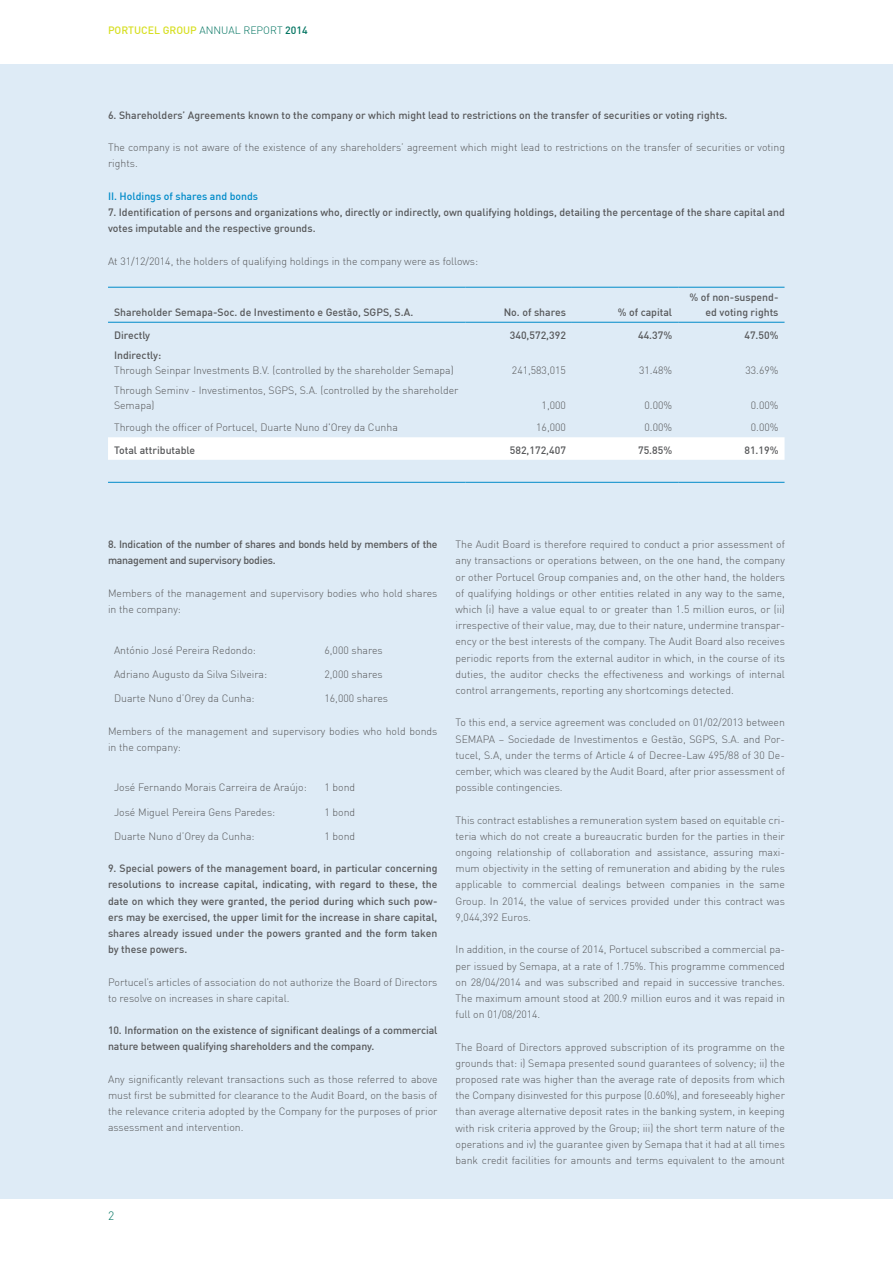
<style>
.page{position:relative;width:893px;height:1263px;background:#fff}
.page>*{position:absolute;margin:0;border:0;box-sizing:border-box;transform-origin:0 0}
.t1{font:300 12px "DIN Pro";color:#007360}
.t2{font:300 10.5px/16.2px "DIN Pro";color:#58595b;text-align:justify}
.t3{font:500 10.5px/16.2px "DIN Pro";color:#58595b}
.t4{font:500 10.5px/16.2px "DIN Pro";letter-spacing:-.025em;color:#58595b}
.t5{font:500 10.5px "DIN Pro";color:#d7df23}
.t6{font:500 10.5px "DIN Pro";color:#008bc9}
.s1{font-weight:300;color:#007360}
.s2{color:#007360}
</style>
<div class="page">
<div style="left:0;top:65px;width:893px;height:1134px;background:#deebf6"></div>
<div style="left:108px;top:437px;width:676px;height:23px;background:#fff"></div>
<hr style="left:108px;top:287px;width:358px;height:1px;background:#008bc9">
<hr style="left:466px;top:287px;width:106px;height:1px;background:#008bc9">
<hr style="left:572px;top:287px;width:106px;height:1px;background:#008bc9">
<hr style="left:678px;top:287px;width:106px;height:1px;background:#008bc9">
<hr style="left:108px;top:322px;width:358px;height:1px;background:#008bc9">
<hr style="left:466px;top:322px;width:106px;height:1px;background:#008bc9">
<hr style="left:572px;top:322px;width:106px;height:1px;background:#008bc9">
<hr style="left:678px;top:322px;width:106px;height:1px;background:#008bc9">
<hr style="left:108px;top:482px;width:358px;height:1px;background:#008bc9">
<hr style="left:466px;top:482px;width:106px;height:1px;background:#008bc9">
<hr style="left:572px;top:482px;width:106px;height:1px;background:#008bc9">
<hr style="left:678px;top:482px;width:106px;height:1px;background:#008bc9">
<p class="t5" style="left:108px;top:24px;width:201px">PORTUCEL GROUP <span class="s1">ANNUAL REPORT</span> <span class="s2">2014</span></p>
<p class="t3" style="left:108px;top:107px;width:621px">6. Shareholders’ Agreements known to the company or which might lead to restrictions on the transfer of securities or voting rights.</p>
<p class="t2" style="left:108px;top:139px;width:679px">The company is not aware of the existence of any shareholders’ agreement which might lead to restrictions on the transfer of securities or voting rights.</p>
<p class="t6" style="left:108px;top:189px;width:152px">II. Holdings of shares and bonds</p>
<p class="t3" style="left:108px;top:204px;width:678px">7. Identification of persons and organizations who, directly or indirectly, own qualifying holdings, detailing the percentage of the share capital and votes imputable and the respective grounds.</p>
<p class="t2" style="left:108px;top:253px;width:372px">At 31/12/2014, the holders of qualifying holdings in the company were as follows:</p>
<p class="t3" style="left:114px;top:304px;width:301px">Shareholder Semapa-Soc. de Investimento e Gestão, SGPS, S.A.</p>
<p class="t3" style="left:504px;top:304px;width:64px">No. of shares</p>
<p class="t3" style="left:618px;top:304px;width:56px">% of capital</p>
<p class="t3" style="left:689px;top:290px;width:91px;line-height:15px;text-align:right">% of non-suspend&shy;ed voting rights</p>
<p class="t3" style="left:114px;top:327px;width:38px">Directly</p>
<p class="t3" style="left:510px;top:327px;width:58px">340,572,392</p>
<p class="t3" style="left:638px;top:327px;width:36px">44.37%</p>
<p class="t3" style="left:744px;top:327px;width:36px">47.50%</p>
<p class="t3" style="left:114px;top:347px;width:49px">Indirectly:</p>
<p class="t2" style="left:114px;top:362px;width:341px">Through Seinpar Investments B.V. (controlled by the shareholder Semapa)</p>
<p class="t2" style="left:512px;top:362px;width:55px">241,583,015</p>
<p class="t2" style="left:639px;top:362px;width:35px">31.48%</p>
<p class="t2" style="left:745px;top:362px;width:35px">33.69%</p>
<p class="t2" style="left:114px;top:382px;width:346px;line-height:15px">Through Seminv - Investimentos, SGPS, S.A. (controlled by the shareholder<br>Semapa)</p>
<p class="t2" style="left:542px;top:397px;width:26px">1,000</p>
<p class="t2" style="left:645px;top:397px;width:29px">0.00%</p>
<p class="t2" style="left:751px;top:397px;width:29px">0.00%</p>
<p class="t2" style="left:114px;top:419px;width:285px">Through the officer of Portucel, Duarte Nuno d'Orey da Cunha</p>
<p class="t2" style="left:536px;top:419px;width:31px">16,000</p>
<p class="t2" style="left:645px;top:419px;width:29px">0.00%</p>
<p class="t2" style="left:751px;top:419px;width:29px">0.00%</p>
<p class="t3" style="left:114px;top:442px;width:83px">Total attributable</p>
<p class="t3" style="left:510px;top:442px;width:58px">582,172,407</p>
<p class="t3" style="left:638px;top:442px;width:36px">75.85%</p>
<p class="t3" style="left:744px;top:442px;width:36px">81.19%</p>
<p class="t4" style="left:108px;top:536px;width:331px">8. Indication of the number of shares and bonds held by members of the management and supervisory bodies.</p>
<p class="t2" style="left:108px;top:585px;width:331px">Members of the management and supervisory bodies who hold shares in the company:</p>
<p class="t2" style="left:114px;top:641px;width:143px">António José Pereira Redondo:</p>
<p class="t2" style="left:324px;top:641px;width:60px">6,000 shares</p>
<p class="t2" style="left:114px;top:666px;width:155px">Adriano Augusto da Silva Silveira:</p>
<p class="t2" style="left:324px;top:666px;width:60px">2,000 shares</p>
<p class="t2" style="left:114px;top:690px;width:142px">Duarte Nuno d’Orey da Cunha:</p>
<p class="t2" style="left:324px;top:690px;width:65px">16,000 shares</p>
<p class="t2" style="left:108px;top:722px;width:331px">Members of the management and supervisory bodies who hold bonds in the company:</p>
<p class="t2" style="left:114px;top:779px;width:194px">José Fernando Morais Carreira de Araújo:</p>
<p class="t2" style="left:324px;top:779px;width:32px">1 bond</p>
<p class="t2" style="left:114px;top:803px;width:163px">José Miguel Pereira Gens Paredes:</p>
<p class="t2" style="left:324px;top:803px;width:32px">1 bond</p>
<p class="t2" style="left:114px;top:828px;width:142px">Duarte Nuno d’Orey da Cunha:</p>
<p class="t2" style="left:324px;top:828px;width:32px">1 bond</p>
<p class="t3" style="left:108px;top:860px;width:331px;text-align:justify">9. Special powers of the management board, in particular concerning resolutions to increase capital, indicating, with regard to these, the date on which they were granted, the period during which such pow&shy;ers may be exercised, the upper limit for the increase in share capital, shares already issued under the powers granted and the form taken by these powers.</p>
<p class="t2" style="left:108px;top:974px;width:331px">Portucel’s articles of association do not authorize the Board of Directors to resolve on increases in share capital.</p>
<p class="t3" style="left:108px;top:1022px;width:331px">10. Information on the existence of significant dealings of a commercial nature between qualifying shareholders and the company.</p>
<p class="t2" style="left:108px;top:1071px;width:331px">Any significantly relevant transactions such as those referred to above must first be submitted for clearance to the Audit Board, on the basis of the relevance criteria adopted by the Company for the purposes of prior assessment and intervention.</p>
<p class="t2" style="left:455px;top:536px;width:331px">The Audit Board is therefore required to conduct a prior assessment of any transactions or operations between, on the one hand, the company or other Portucel Group companies and, on the other hand, the holders of qualifying holdings or other entities related in any way to the same, which (i) have a value equal to or greater than 1.5 million euros, or (ii) irrespective of their value, may, due to their nature, undermine transpar&shy;ency or the best interests of the company. The Audit Board also receives periodic reports from the external auditor in which, in the course of its duties, the auditor checks the effectiveness and workings of internal control arrangements, reporting any shortcomings detected.</p>
<p class="t2" style="left:455px;top:714px;width:331px">To this end, a service agreement was concluded on 01/02/2013 between SEMAPA – Sociedade de Investimentos e Gestão, SGPS, S.A. and Por&shy;tucel, S.A, under the terms of Article 4 of Decree-Law 495/88 of 30 De&shy;cember, which was cleared by the Audit Board, after prior assessment of possible contingencies.</p>
<p class="t2" style="left:455px;top:812px;width:331px">This contract establishes a remuneration system based on equitable cri&shy;teria which do not create a bureaucratic burden for the parties in their ongoing relationship of collaboration and assistance, assuring maxi&shy;mum objectivity in the setting of remuneration and abiding by the rules applicable to commercial dealings between companies in the same Group. In 2014, the value of services provided under this contract was 9,044,392 Euros.</p>
<p class="t2" style="left:455px;top:941px;width:331px">In addition, in the course of 2014, Portucel subscribed a commercial pa&shy;per issued by Semapa, at a rate of 1.75%. This programme commenced on 28/04/2014 and was subscribed and repaid in successive tranches.<br>The maximum amount stood at 200.9 million euros and it was repaid in full on 01/08/2014.</p>
<p class="t2" style="left:455px;top:1038px;width:331px">The Board of Directors approved subscription of its programme on the grounds that: i) Semapa presented sound guarantees of solvency; ii) the proposed rate was higher than the average rate of deposits from which the Company disinvested for this purpose (0.60%), and foreseeably higher than average alternative deposit rates in the banking system, in keeping with risk criteria approved by the Group; iii) the short term nature of the operations and iv) the guarantee given by Semapa that it had at all times bank credit facilities for amounts and terms equivalent to the amount</p>
<p class="t1" style="left:108px;top:1209px;width:8px">2</p>
</div>
